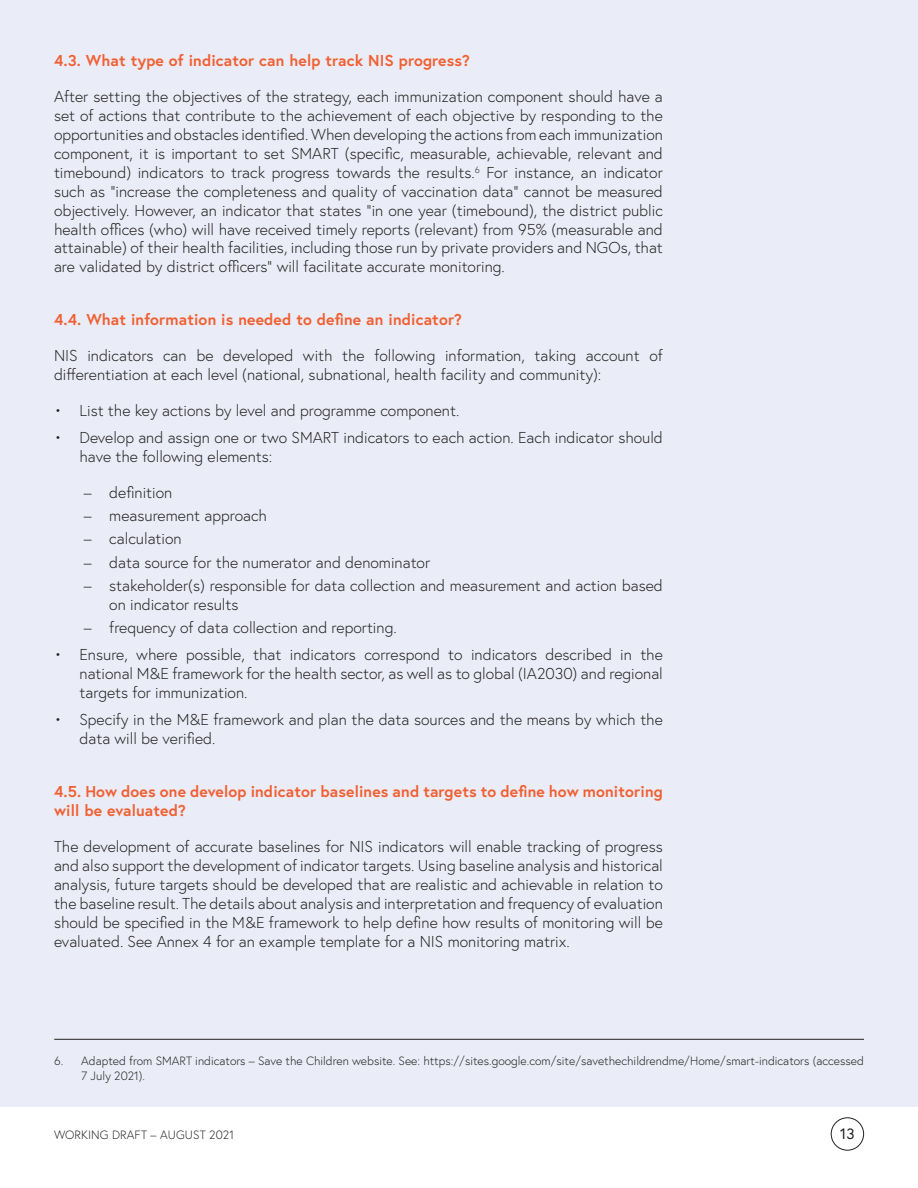
<style>
.page{position:relative;width:918px;height:1188px;background:#fff}
.page>*{position:absolute;margin:0;border:0;box-sizing:border-box;transform-origin:0 0}
.t1{font:300 15.75px/18.9px "Europa";color:#231f20}
.t2{font:700 15.75px/18.9px "Europa";letter-spacing:.01em;color:#f15f32}
.t3{font:15px "Europa";color:#231f20}
.t4{font:300 12px/15px "Europa";color:#231f20}
</style>
<div class="page">
<div style="left:0;top:0;width:918px;height:1107px;background:#eaedf7"></div>
<div style="left:831px;top:1117px;width:33px;height:34px;border:1px solid #231f20;border-radius:50%"></div>
<hr style="left:54px;top:1039px;width:810px;height:1px;background:#231f20">
<p class="t2" style="left:54px;top:51px;width:417px">4.3. What type of indicator can help track NIS progress?</p>
<p class="t1" style="left:54px;top:87px;width:610px;text-align:justify">After setting the objectives of the strategy, each immunization component should have a set of actions that contribute to the achievement of each objective by responding to the opportunities and obstacles identified. When developing the actions from each immunization component, it is important to set SMART (specific, measurable, achievable, relevant and timebound) indicators to track progress towards the results.<sup>6</sup> For instance, an indicator such as “increase the completeness and quality of vaccination data” cannot be measured objectively. However, an indicator that states “in one year (timebound), the district public health offices (who) will have received timely reports (relevant) from 95% (measurable and attainable) of their health facilities, including those run by private providers and NGOs, that are validated by district officers” will facilitate accurate monitoring.</p>
<p class="t2" style="left:54px;top:310px;width:409px">4.4. What information is needed to define an indicator?</p>
<p class="t1" style="left:54px;top:346px;width:610px">NIS indicators can be developed with the following information, taking account of differentiation at each level (national, subnational, health facility and community):</p>
<p class="t1" style="left:54px;top:401px;width:407px">• List the key actions by level and programme component.</p>
<p class="t1" style="left:80px;top:428px;width:585px;text-indent:-26px">• Develop and assign one or two SMART indicators to each action. Each indicator should have the following elements:</p>
<p class="t1" style="left:84px;top:483px;width:90px">– definition</p>
<p class="t1" style="left:84px;top:506px;width:185px">– measurement approach</p>
<p class="t1" style="left:84px;top:529px;width:99px">– calculation</p>
<p class="t1" style="left:84px;top:552px;width:348px">– data source for the numerator and denominator</p>
<p class="t1" style="left:109px;top:576px;width:555px;text-indent:-26px">– stakeholder(s) responsible for data collection and measurement and action based on indicator results</p>
<p class="t1" style="left:84px;top:618px;width:314px">– frequency of data collection and reporting.</p>
<p class="t1" style="left:80px;top:645px;width:585px;text-align:justify;text-indent:-26px">• Ensure, where possible, that indicators correspond to indicators described in the national M&amp;E framework for the health sector, as well as to global (IA2030) and regional targets for immunization.</p>
<p class="t1" style="left:80px;top:710px;width:585px;text-indent:-26px">• Specify in the M&amp;E framework and plan the data sources and the means by which the data will be verified.</p>
<p class="t2" style="left:54px;top:782px;width:610px">4.5. How does one develop indicator baselines and targets to define how monitoring will be evaluated?</p>
<p class="t1" style="left:54px;top:837px;width:610px;text-align:justify">The development of accurate baselines for NIS indicators will enable tracking of progress and also support the development of indicator targets. Using baseline analysis and historical analysis, future targets should be developed that are realistic and achievable in relation to the baseline result. The details about analysis and interpretation and frequency of evaluation should be specified in the M&amp;E framework to help define how results of monitoring will be evaluated. See Annex 4 for an example template for a NIS monitoring matrix.</p>
<p class="t4" style="left:81px;top:1053px;width:784px;text-indent:-27px">6. Adapted from SMART indicators – Save the Children website. See: https://sites.google.com/site/savethechildrendme/Home/smart-indicators (accessed<br>7 July 2021).</p>
<p class="t4" style="left:54px;top:1127px;width:182px">WORKING DRAFT – AUGUST 2021</p>
<p class="t3" style="left:840px;top:1124px;width:16px">13</p>
</div>
